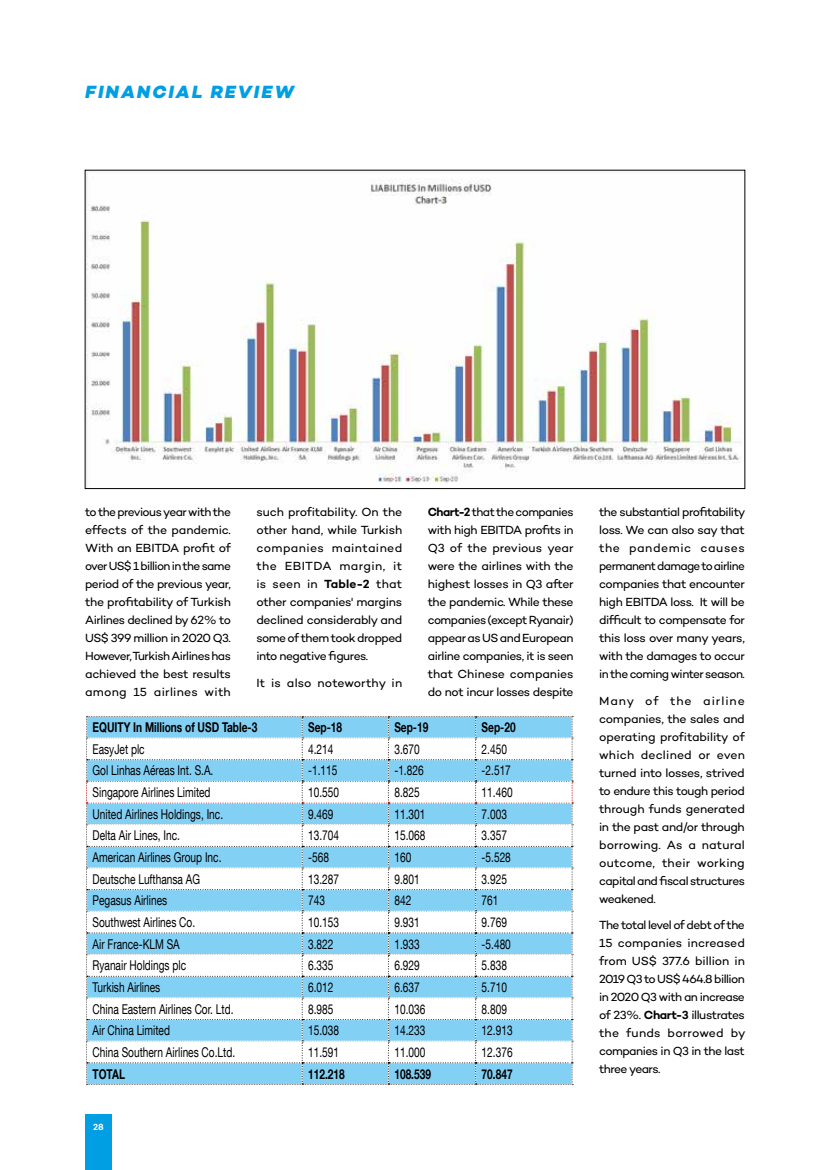
<style>
.page{position:relative;width:830px;height:1170px;background:#fff}
.page>*{position:absolute;margin:0;border:0;box-sizing:border-box;transform-origin:0 0}
.t1{font:italic 800 18px "Campton";letter-spacing:.11em;color:#009fe3}
.t2{font:13.5px "Helvetica Neue LT Com";color:#000;scale:.75 1}
.t3{font:700 13.5px "Helvetica Neue LT Com";color:#000;scale:.75 1}
.t4{font:12px/18px "Campton";letter-spacing:-.04em;color:#000;text-align:justify}
.t5{font:12px "Campton";letter-spacing:.01em;color:#000}
.t6{font:600 9px "Campton";color:#fff}
.s1{font-weight:600}
</style>
<div class="page">
<img style="left:87px;top:172px;width:655px;height:311px">
<svg style="left:86px;top:716px;width:487px;height:369px"></svg>
<div style="left:85px;top:1114px;width:27px;height:55px;background:#009fe3"></div>
<h1 class="t1" style="left:85px;top:81px;width:210px">FINANCIAL REVIEW</h1>
<p class="t4" style="left:85px;top:502px;width:147px">to the previous year with the effects of the pandemic.<br>With an EBITDA profit of over US$ 1 billion in the same period of the previous year, the profitability of Turkish Airlines declined by 62% to US$ 399 million in 2020 Q3.<br>However, Turkish Airlines has achieved the best results among 15 airlines with</p>
<p class="t4" style="left:256px;top:502px;width:147px">such profitability. On the other hand, while Turkish companies maintained the EBITDA margin, it is seen in <span class="s1">Table-2</span> that other companies' margins declined considerably and some of them took dropped into negative figures.</p>
<p class="t4" style="left:427px;top:502px;width:147px"><span class="s1">Chart-2</span> that the companies with high EBITDA profits in Q3 of the previous year were the airlines with the highest losses in Q3 after the pandemic. While these companies (except Ryanair) appear as US and European airline companies, it is seen that Chinese companies do not incur losses despite</p>
<p class="t4" style="left:598px;top:502px;width:148px">the substantial profitability loss. We can also say that the pandemic causes permanent damage to airline companies that encounter high EBITDA loss. It will be difficult to compensate for this loss over many years, with the damages to occur in the coming winter season.</p>
<p class="t4" style="left:598px;top:691px;width:147px">Many of the airline companies, the sales and operating profitability of which declined or even turned into losses, strived to endure this tough period through funds generated in the past and/or through borrowing. As a natural outcome, their working capital and fiscal structures weakened.</p>
<p class="t4" style="left:598px;top:915px;width:148px">The total level of debt of the 15 companies increased from US$ 377.6 billion in 2019 Q3 to US$ 464.8 billion in 2020 Q3 with an increase of 23%. <span class="s1">Chart-3</span> illustrates the funds borrowed by companies in Q3 in the last three years.</p>
<p class="t5" style="left:256px;top:674px;width:147px">It is also noteworthy in</p>
<p class="t3" style="left:92px;top:718px;width:221px">EQUITY In Millions of USD Table-3</p>
<p class="t3" style="left:308px;top:718px;width:47px">Sep-18</p>
<p class="t3" style="left:394px;top:718px;width:47px">Sep-19</p>
<p class="t3" style="left:481px;top:718px;width:47px">Sep-20</p>
<p class="t2" style="left:92px;top:740px;width:71px">EasyJet plc</p>
<p class="t2" style="left:308px;top:740px;width:35px">4.214</p>
<p class="t2" style="left:394px;top:740px;width:35px">3.670</p>
<p class="t2" style="left:481px;top:740px;width:35px">2.450</p>
<p class="t2" style="left:92px;top:762px;width:163px">Gol Linhas Aéreas Int. S.A.</p>
<p class="t2" style="left:308px;top:762px;width:41px">-1.115</p>
<p class="t2" style="left:394px;top:762px;width:41px">-1.826</p>
<p class="t2" style="left:481px;top:762px;width:41px">-2.517</p>
<p class="t2" style="left:92px;top:783px;width:159px">Singapore Airlines Limited</p>
<p class="t2" style="left:308px;top:783px;width:43px">10.550</p>
<p class="t2" style="left:394px;top:783px;width:35px">8.825</p>
<p class="t2" style="left:481px;top:783px;width:43px">11.460</p>
<p class="t2" style="left:92px;top:805px;width:176px">United Airlines Holdings, Inc.</p>
<p class="t2" style="left:308px;top:805px;width:35px">9.469</p>
<p class="t2" style="left:394px;top:805px;width:43px">11.301</p>
<p class="t2" style="left:481px;top:805px;width:35px">7.003</p>
<p class="t2" style="left:92px;top:827px;width:118px">Delta Air Lines, Inc.</p>
<p class="t2" style="left:308px;top:827px;width:43px">13.704</p>
<p class="t2" style="left:394px;top:827px;width:43px">15.068</p>
<p class="t2" style="left:481px;top:827px;width:35px">3.357</p>
<p class="t2" style="left:92px;top:848px;width:173px">American Airlines Group Inc.</p>
<p class="t2" style="left:308px;top:848px;width:29px">-568</p>
<p class="t2" style="left:394px;top:848px;width:24px">160</p>
<p class="t2" style="left:481px;top:848px;width:41px">-5.528</p>
<p class="t2" style="left:92px;top:870px;width:145px">Deutsche Lufthansa AG</p>
<p class="t2" style="left:308px;top:870px;width:43px">13.287</p>
<p class="t2" style="left:394px;top:870px;width:35px">9.801</p>
<p class="t2" style="left:481px;top:870px;width:35px">3.925</p>
<p class="t2" style="left:92px;top:892px;width:101px">Pegasus Airlines</p>
<p class="t2" style="left:308px;top:892px;width:24px">743</p>
<p class="t2" style="left:394px;top:892px;width:24px">842</p>
<p class="t2" style="left:481px;top:892px;width:24px">761</p>
<p class="t2" style="left:92px;top:913px;width:138px">Southwest Airlines Co.</p>
<p class="t2" style="left:308px;top:913px;width:43px">10.153</p>
<p class="t2" style="left:394px;top:913px;width:35px">9.931</p>
<p class="t2" style="left:481px;top:913px;width:35px">9.769</p>
<p class="t2" style="left:92px;top:935px;width:118px">Air France-KLM SA</p>
<p class="t2" style="left:308px;top:935px;width:35px">3.822</p>
<p class="t2" style="left:394px;top:935px;width:35px">1.933</p>
<p class="t2" style="left:481px;top:935px;width:41px">-5.480</p>
<p class="t2" style="left:92px;top:957px;width:126px">Ryanair Holdings plc</p>
<p class="t2" style="left:308px;top:957px;width:35px">6.335</p>
<p class="t2" style="left:394px;top:957px;width:35px">6.929</p>
<p class="t2" style="left:481px;top:957px;width:35px">5.838</p>
<p class="t2" style="left:92px;top:978px;width:92px">Turkish Airlines</p>
<p class="t2" style="left:308px;top:978px;width:35px">6.012</p>
<p class="t2" style="left:394px;top:978px;width:35px">6.637</p>
<p class="t2" style="left:481px;top:978px;width:35px">5.710</p>
<p class="t2" style="left:92px;top:1000px;width:189px">China Eastern Airlines Cor. Ltd.</p>
<p class="t2" style="left:308px;top:1000px;width:35px">8.985</p>
<p class="t2" style="left:394px;top:1000px;width:43px">10.036</p>
<p class="t2" style="left:481px;top:1000px;width:35px">8.809</p>
<p class="t2" style="left:92px;top:1021px;width:105px">Air China Limited</p>
<p class="t2" style="left:308px;top:1021px;width:43px">15.038</p>
<p class="t2" style="left:394px;top:1021px;width:43px">14.233</p>
<p class="t2" style="left:481px;top:1021px;width:43px">12.913</p>
<p class="t2" style="left:92px;top:1043px;width:192px">China Southern Airlines Co.Ltd.</p>
<p class="t2" style="left:308px;top:1043px;width:43px">11.591</p>
<p class="t2" style="left:394px;top:1043px;width:43px">11.000</p>
<p class="t2" style="left:481px;top:1043px;width:43px">12.376</p>
<p class="t3" style="left:92px;top:1065px;width:45px">TOTAL</p>
<p class="t3" style="left:308px;top:1065px;width:50px">112.218</p>
<p class="t3" style="left:394px;top:1065px;width:50px">108.539</p>
<p class="t3" style="left:481px;top:1065px;width:43px">70.847</p>
<p class="t6" style="left:93px;top:1120px;width:12px">28</p>
</div>
